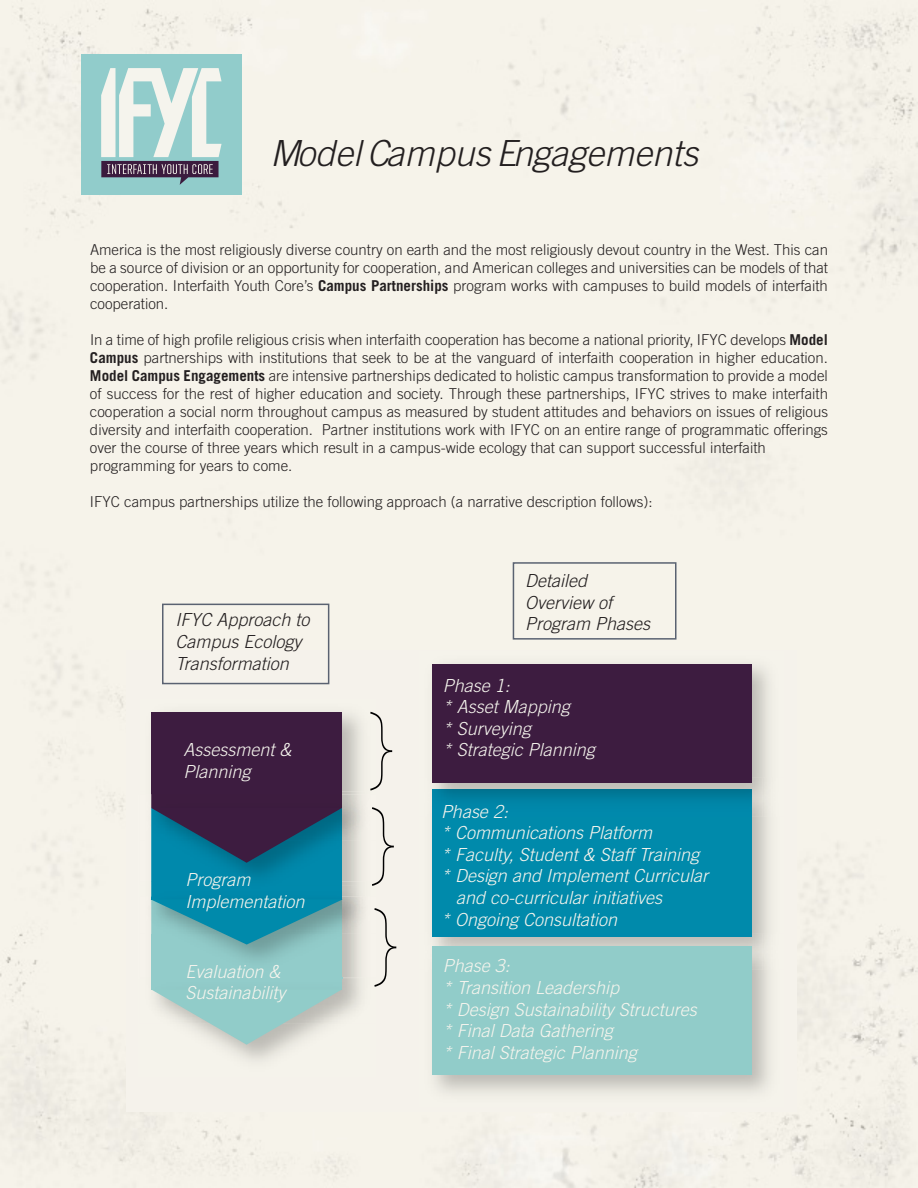
<style>
.page{position:relative;width:918px;height:1188px;background:#fff}
.page>*{position:absolute;margin:0;border:0;box-sizing:border-box;transform-origin:0 0}
.t1{font:italic 300 36px "Trade Gothic";color:#231f20}
.t2{font:italic 300 18px/21.6px "Trade Gothic";color:#f5f4ed}
.t3{font:italic 300 18px/21.6px "Trade Gothic";color:#231f20}
.t4{font:300 15px/18px "Trade Gothic";color:#231f20;text-align:justify}
.s1{font-weight:700}
</style>
<div class="page">
<div style="left:81px;top:54px;width:161px;height:140px;background:#91cccb"></div>
<svg style="left:101px;top:68px;width:121px;height:117px"></svg>
<div style="left:126px;top:650px;width:670px;height:462px;background:#f5f2eb"></div>
<img style="left:152px;top:945px;width:190px;height:44px">
<svg style="left:151px;top:989px;width:191px;height:56px"></svg>
<img style="left:151px;top:886px;width:212px;height:48px">
<div style="left:152px;top:886px;width:190px;height:13px;background:#0088ab"></div>
<svg style="left:151px;top:899px;width:192px;height:46px;background:#41a0b0"></svg>
<div style="left:432px;top:790px;width:320px;height:147px;background:#008aab"></div>
<div style="left:432px;top:946px;width:320px;height:129px;background:#91ccc9"></div>
<img style="left:428px;top:778px;width:347px;height:39px">
<img style="left:432px;top:790px;width:320px;height:27px">
<div style="left:432px;top:664px;width:320px;height:118px;background:#3d1c40"></div>
<img style="left:151px;top:711px;width:220px;height:80px">
<img style="left:151px;top:791px;width:212px;height:95px">
<div style="left:152px;top:712px;width:190px;height:96px;background:#3d1c40"></div>
<svg style="left:151px;top:808px;width:191px;height:55px;background:#1e4c6e"></svg>
<svg style="left:370px;top:712px;width:22px;height:79px"></svg>
<svg style="left:372px;top:807px;width:22px;height:79px"></svg>
<svg style="left:374px;top:908px;width:22px;height:79px"></svg>
<div style="left:162px;top:604px;width:167px;height:80px;border:2px solid #5a6271"></div>
<div style="left:513px;top:562px;width:163px;height:78px;border:2px solid #5a6271"></div>
<p class="t1" style="left:270px;top:131px;width:430px">Model Campus Engagements</p>
<p class="t4" style="left:90px;top:240px;width:740px">America is the most religiously diverse country on earth and the most religiously devout country in the West. This can be a source of division or an opportunity for cooperation, and American colleges and universities can be models of that cooperation. Interfaith Youth Core’s <span class="s1">Campus Partnerships</span> program works with campuses to build models of interfaith cooperation.</p>
<p class="t4" style="left:90px;top:330px;width:740px">In a time of high profile religious crisis when interfaith cooperation has become a national priority, IFYC develops <span class="s1">Model Campus</span> partnerships with institutions that seek to be at the vanguard of interfaith cooperation in higher education.<br><span class="s1">Model Campus Engagements</span> are intensive partnerships dedicated to holistic campus transformation to provide a model of success for the rest of higher education and society. Through these partnerships, IFYC strives to make interfaith cooperation a social norm throughout campus as measured by student attitudes and behaviors on issues of religious diversity and interfaith cooperation. Partner institutions work with IFYC on an entire range of programmatic offerings over the course of three years which result in a campus-wide ecology that can support successful interfaith</p>
<p class="t4" style="left:90px;top:456px;width:204px">programming for years to come.</p>
<p class="t4" style="left:90px;top:492px;width:564px">IFYC campus partnerships utilize the following approach (a narrative description follows):</p>
<p class="t3" style="left:175px;top:609px;width:136px">IFYC Approach to<br>Campus Ecology<br>Transformation</p>
<p class="t2" style="left:184px;top:739px;width:109px">Assessment &amp;</p>
<p class="t2" style="left:184px;top:760px;width:69px">Planning</p>
<p class="t2" style="left:185px;top:869px;width:66px">Program</p>
<p class="t2" style="left:185px;top:890px;width:121px">Implementation</p>
<p class="t2" style="left:185px;top:960px;width:97px">Evaluation &amp;</p>
<p class="t2" style="left:185px;top:982px;width:102px">Sustainability</p>
<p class="t3" style="left:525px;top:570px;width:64px">Detailed</p>
<p class="t3" style="left:525px;top:591px;width:88px">Overview of</p>
<p class="t3" style="left:525px;top:613px;width:126px">Program Phases</p>
<p class="t2" style="left:443px;top:674px;width:69px">Phase 1:</p>
<p class="t2" style="left:443px;top:696px;width:129px">* Asset Mapping</p>
<p class="t2" style="left:443px;top:717px;width:90px">* Surveying</p>
<p class="t2" style="left:443px;top:739px;width:154px">* Strategic Planning</p>
<p class="t2" style="left:441px;top:800px;width:69px">Phase 2:</p>
<p class="t2" style="left:441px;top:822px;width:212px">* Communications Platform</p>
<p class="t2" style="left:441px;top:843px;width:260px">* Faculty, Student &amp; Staff Training</p>
<p class="t2" style="left:456px;top:865px;width:254px;text-indent:-15px">* Design and Implement Curricular and co-curricular initiatives</p>
<p class="t2" style="left:441px;top:908px;width:178px">* Ongoing Consultation</p>
<p class="t2" style="left:443px;top:955px;width:69px">Phase 3:</p>
<p class="t2" style="left:443px;top:977px;width:178px">* Transition Leadership</p>
<p class="t2" style="left:443px;top:998px;width:256px">* Design Sustainability Structures</p>
<p class="t2" style="left:443px;top:1020px;width:172px">* Final Data Gathering</p>
<p class="t2" style="left:443px;top:1041px;width:196px">* Final Strategic Planning</p>
</div>
